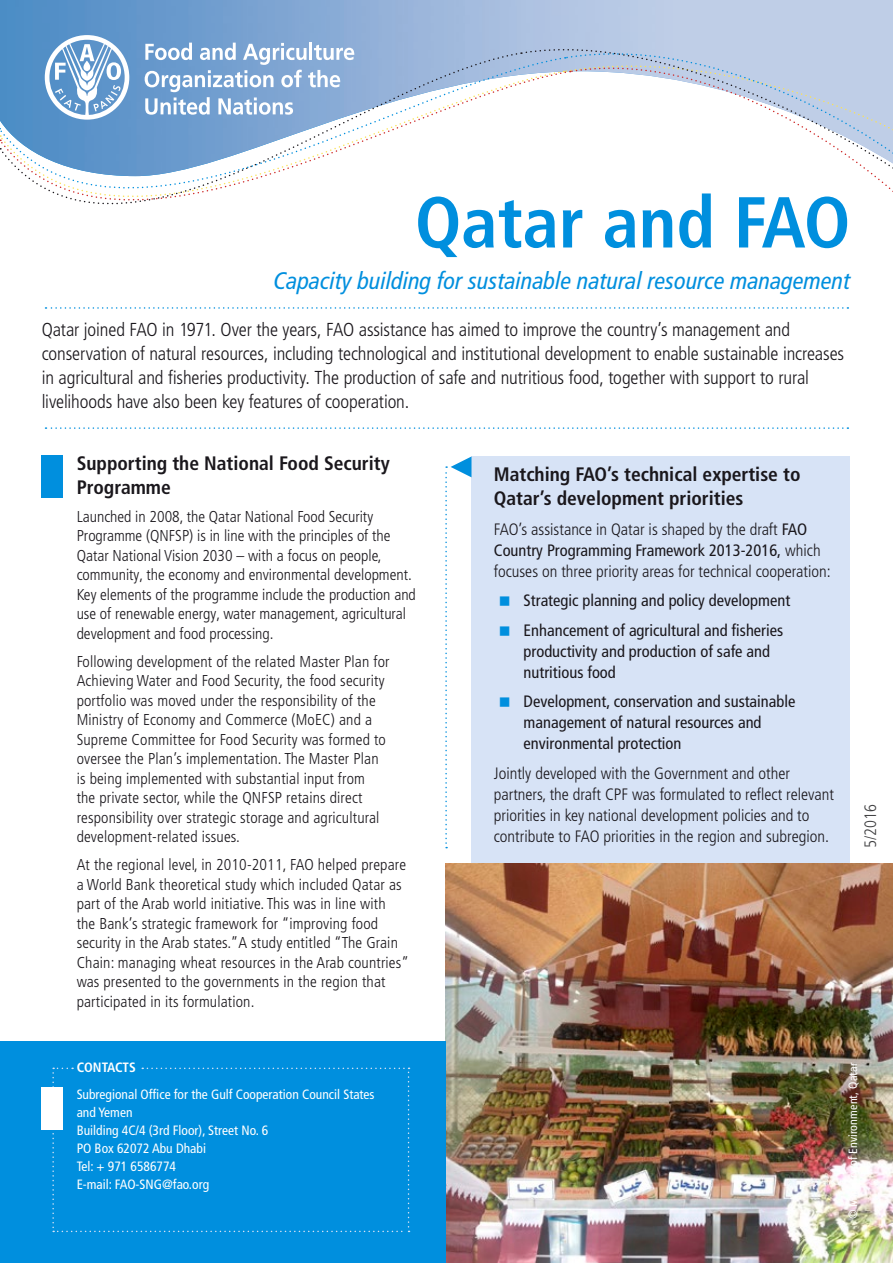
<style>
.page{position:relative;width:893px;height:1263px;background:#fff}
.page>*{position:absolute;margin:0;border:0;box-sizing:border-box;transform-origin:0 0}
.t1{font:700 condensed 72px "Frutiger LT Pro";color:#008fde}
.t2{font:italic condensed 24px "Frutiger LT Pro";color:#008fde}
.t3{font:700 condensed 19.5px/24px "Frutiger LT Pro";color:#1a171c}
.t4{font:300 condensed 18.75px/24px "Frutiger LT Pro";letter-spacing:-.01em;color:#1a171c}
.t5{font:300 condensed 16.5px/21px "Frutiger LT Pro";color:#1a171c}
.t6{font:condensed 16.5px/21px "Frutiger LT Pro";color:#1a171c}
.t7{font:300 condensed 16.5px "Frutiger LT Pro";color:#3e3e40}
.t8{font:300 condensed 15.75px/19.5px "Frutiger LT Pro";letter-spacing:.01em;color:#1a171c}
.t9{font:condensed 13.5px/18px "Frutiger LT Pro";color:#fff}
.t10{font:700 condensed 13.5px "Frutiger LT Pro";color:#fff}
.t11{font:condensed 12px "Frutiger LT Pro";letter-spacing:.01em;color:#fff}
.s1{font-weight:400}
</style>
<div class="page">
<img style="left:445px;top:863px;width:448px;height:400px">
<div style="left:471px;top:456px;width:379px;height:407px;background:#d7e3f6"></div>
<img style="left:0;top:0;width:893px;height:164px">
<svg style="left:145px;top:43px;width:209px;height:9px"></svg>
<svg style="left:45px;top:35px;width:84px;height:17px"></svg>
<svg style="left:46px;top:307px;width:802px;height:2px"></svg>
<svg style="left:46px;top:427px;width:802px;height:2px"></svg>
<div style="left:42px;top:456px;width:21px;height:42px;background:#008fde"></div>
<svg style="left:521px;top:29px;width:370px;height:135px;background:#bacae4"></svg>
<svg style="left:0;top:52px;width:518px;height:5px"></svg>
<svg style="left:570px;top:154px;width:322px;height:35px"></svg>
<svg style="left:0;top:57px;width:562px;height:148px"></svg>
<svg style="left:563px;top:34px;width:330px;height:120px"></svg>
<svg style="left:445px;top:456px;width:26px;height:392px"></svg>
<div style="left:0;top:1042px;width:445px;height:221px;background:#008fde"></div>
<svg style="left:52px;top:1067px;width:358px;height:165px"></svg>
<div style="left:42px;top:1087px;width:21px;height:42px;background:#fff"></div>
<h1 class="t1" style="left:415px;top:180px;width:437px">Qatar and FAO</h1>
<h2 class="t2" style="left:274px;top:267px;width:578px">Capacity building for sustainable natural resource management</h2>
<p class="t4" style="left:42px;top:318px;width:804px">Qatar joined FAO in 1971. Over the years, FAO assistance has aimed to improve the country’s management and conservation of natural resources, including technological and institutional development to enable sustainable increases in agricultural and fisheries productivity. The production of safe and nutritious food, together with support to rural livelihoods have also been key features of cooperation.</p>
<p class="t3" style="left:77px;top:452px;width:315px;line-height:23.4px">Supporting the National Food Security<br>Programme</p>
<p class="t8" style="left:77px;top:507px;width:341px">Launched in 2008, the Qatar National Food Security Programme (QNFSP) is in line with the principles of the Qatar National Vision 2030 – with a focus on people, community, the economy and environmental development.<br>Key elements of the programme include the production and use of renewable energy, water management, agricultural development and food processing.</p>
<p class="t8" style="left:77px;top:652px;width:314px">Following development of the related Master Plan for Achieving Water and Food Security, the food security portfolio was moved under the responsibility of the Ministry of Economy and Commerce (MoEC) and a Supreme Committee for Food Security was formed to oversee the Plan’s implementation. The Master Plan is being implemented with substantial input from<br>the private sector, while the QNFSP retains direct responsibility over strategic storage and agricultural development-related issues.</p>
<p class="t8" style="left:77px;top:855px;width:334px">At the regional level, in 2010-2011, FAO helped prepare a World Bank theoretical study which included Qatar as part of the Arab world initiative. This was in line with<br>the Bank’s strategic framework for “improving food security in the Arab states.”A study entitled “The Grain Chain: managing wheat resources in the Arab countries” was presented to the governments in the region that participated in its formulation.</p>
<p class="t3" style="left:494px;top:462px;width:308px">Matching FAO’s technical expertise to<br>Qatar’s development priorities</p>
<p class="t5" style="left:494px;top:518px;width:338px">FAO’s assistance in Qatar is shaped by the draft <span class="s1">FAO<br>Country Programming Framework 2013-2016,</span> which focuses on three priority areas for technical cooperation:</p>
<p class="t6" style="left:524px;top:586px;width:268px;line-height:29.5px">Strategic planning and policy development<br>Enhancement of agricultural and fisheries</p>
<p class="t6" style="left:524px;top:640px;width:248px">productivity and production of safe and nutritious food</p>
<p class="t6" style="left:524px;top:691px;width:273px">Development, conservation and sustainable management of natural resources and environmental protection</p>
<p class="t5" style="left:494px;top:762px;width:342px">Jointly developed with the Government and other partners, the draft CPF was formulated to reflect relevant priorities in key national development policies and to contribute to FAO priorities in the region and subregion.</p>
<p class="t7" style="left:861px;top:848px;width:45px;rotate:-90deg">5/2016</p>
<p class="t10" style="left:77px;top:1060px;width:61px">Contacts</p>
<p class="t9" style="left:77px;top:1085px;width:299px">Subregional Office for the Gulf Cooperation Council States and Yemen<br>Building 4C/4 (3rd Floor), Street No. 6<br>PO Box 62072 Abu Dhabi<br>Tel: + 971 6586774<br>E-mail: FAO-SNG@fao.org</p>
<p class="t11" style="left:846px;top:1219px;width:158px;rotate:-90deg">© Ministry of Environment, Qatar</p>
</div>
